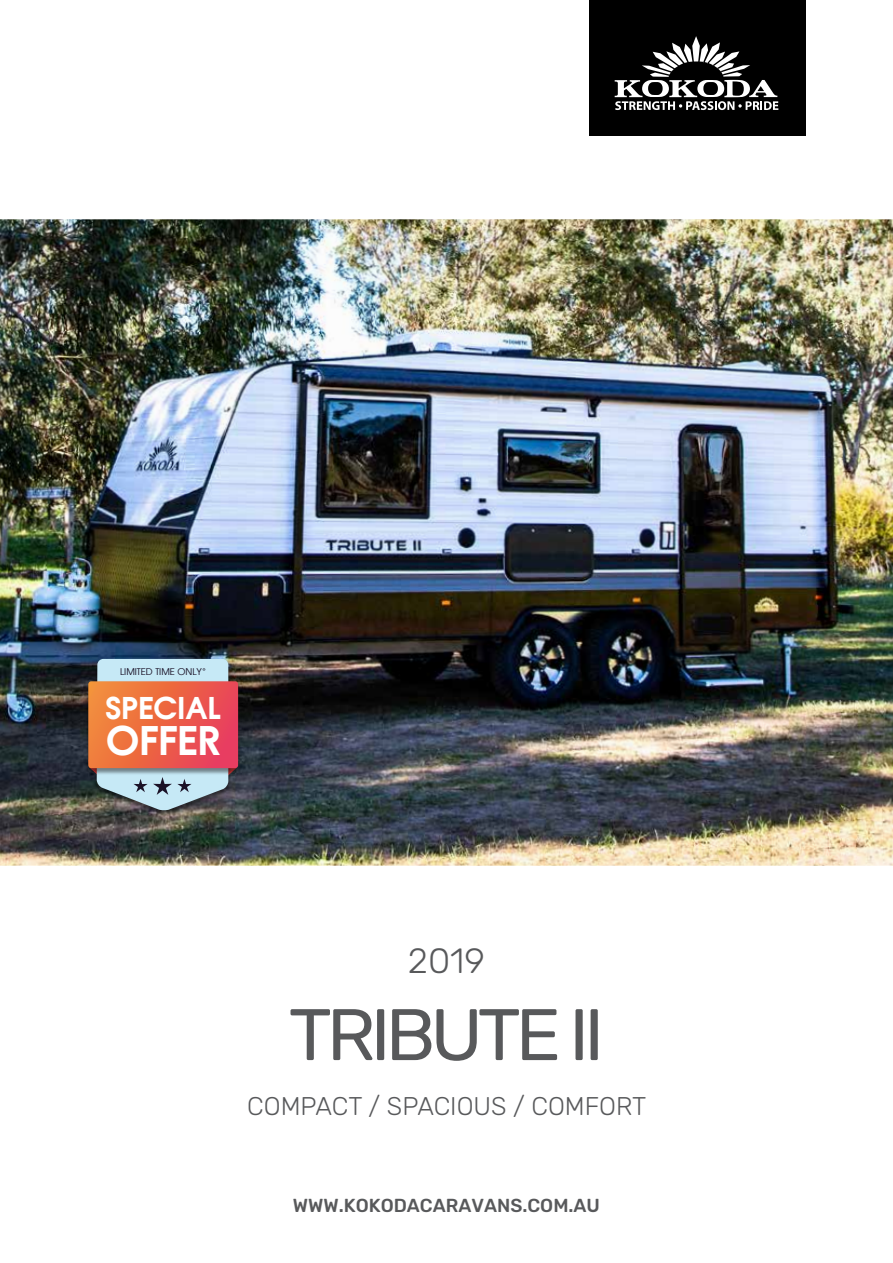
<style>
.page{position:relative;width:893px;height:1263px;background:#fff}
.page>*{position:absolute;margin:0;border:0;box-sizing:border-box;transform-origin:0 0}
.t1{font:72.75px "Rubik";letter-spacing:-.07em;color:#58595b}
.t2{font:600 39.45px "Atlanta";color:#fff}
.t3{font:300 34.95px "Rubik";color:#58595b}
.t4{font:600 30px "Atlanta";color:#fff}
.t5{font:300 25.5px "Rubik";color:#58595b}
.t6{font:500 18.75px "Rubik";color:#58595b}
.t7{font:9.3px "Atlanta";color:#1a1126}
</style>
<div class="page">
<img style="left:0;top:219px;width:893px;height:647px">
<div style="left:589px;top:0;width:216px;height:135px;background:#000"></div>
<svg style="left:615px;top:36px;width:163px;height:74px"></svg>
<img style="left:92px;top:657px;width:142px;height:162px">
<img style="left:84px;top:679px;width:159px;height:97px">
<svg style="left:88px;top:659px;width:150px;height:151px;background:#c88477"></svg>
<p class="t7" style="left:120px;top:665px;width:88px">LIMITED TIME ONLY*</p>
<h3 class="t4" style="left:106px;top:687px;width:117px">SPECIAL</h3>
<h2 class="t2" style="left:106px;top:712px;width:116px">OFFER</h2>
<h3 class="t3" style="left:408px;top:941px;width:79px">2019</h3>
<h1 class="t1" style="left:289px;top:994px;width:317px">TRIBUTE II</h1>
<h3 class="t5" style="left:247px;top:1092px;width:401px">COMPACT / SPACIOUS / COMFORT</h3>
<p class="t6" style="left:293px;top:1195px;width:309px">WWW.KOKODACARAVANS.COM.AU</p>
</div>
